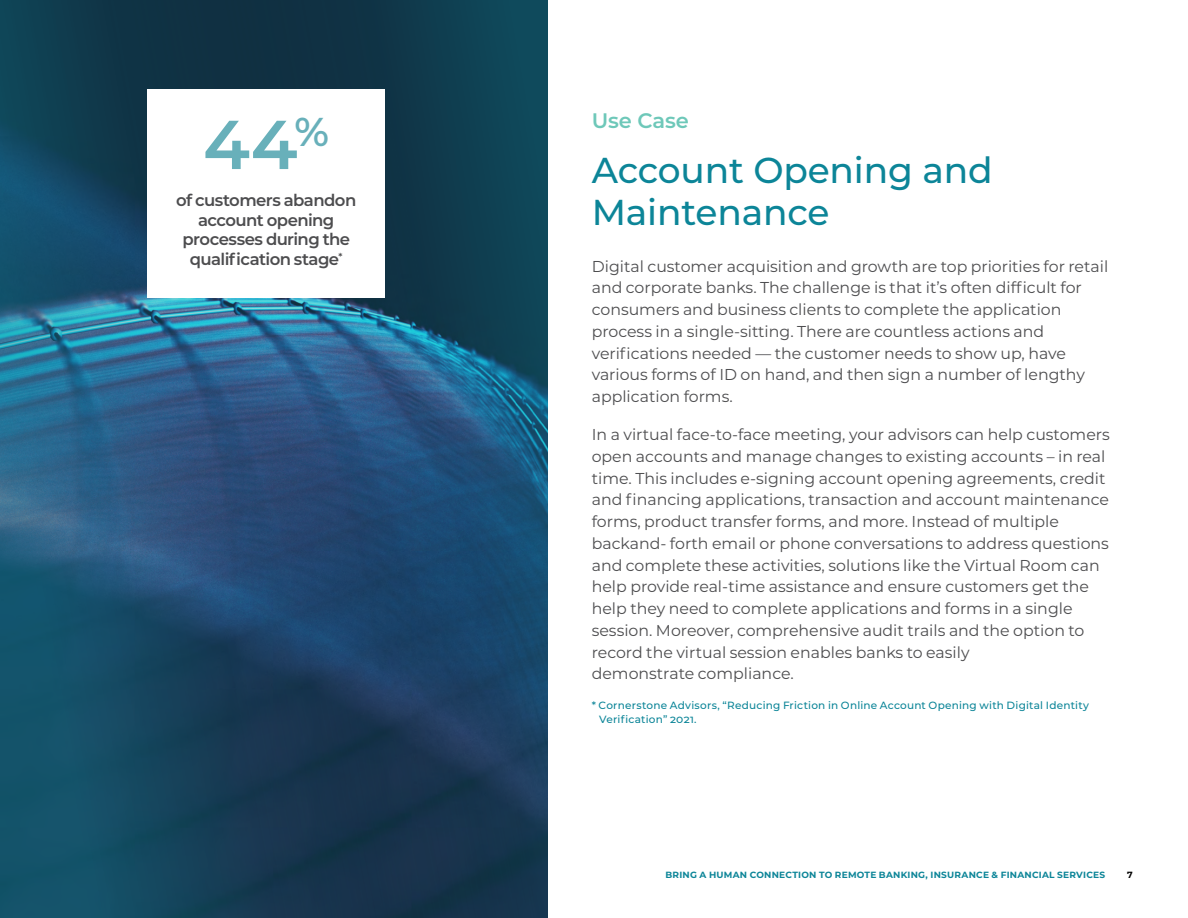
<style>
.page{position:relative;width:1188px;height:918px;background:#fff}
.page>*{position:absolute;margin:0;border:0;box-sizing:border-box;transform-origin:0 0}
.t1{font:600 69px "Montserrat Alternates";color:#68b0ba}
.t2{font:500 36px/42px "Montserrat";letter-spacing:-.005em;color:#0c8598}
.t3{font:600 21px "Montserrat";letter-spacing:-.005em;color:#6ec8b9}
.t4{font:600 16.5px/19.8px "Montserrat";letter-spacing:-.035em;color:#4d4d4f;text-align:center}
.t5{font:15.75px/21.8px "Montserrat";color:#4d4d4f}
.t6{font:500 10.5px/13.5px "Montserrat";letter-spacing:.02em;color:#0c8598}
.t7{font:700 9px "Montserrat";letter-spacing:.025em;color:#0c8598}
.t8{font:700 9px "Montserrat";color:#000}
</style>
<div class="page">
<svg style="left:0;top:0;width:548px;height:918px;background:#1b4967"></svg>
<div style="left:147px;top:89px;width:238px;height:209px;background:#fff"></div>
<h1 class="t1" style="left:203px;top:96px;width:128px">44<sup>%</sup></h1>
<p class="t4" style="left:176px;top:189px;width:182px">of customers abandon account opening processes during the qualification stage<sup>*</sup></p>
<h3 class="t3" style="left:592px;top:106px;width:99px">Use Case</h3>
<h2 class="t2" style="left:592px;top:148px;width:403px">Account Opening and<br>Maintenance</h2>
<p class="t5" style="left:592px;top:255px;width:518px">Digital customer acquisition and growth are top priorities for retail and corporate banks. The challenge is that it’s often difficult for consumers and business clients to complete the application process in a single-sitting. There are countless actions and verifications needed — the customer needs to show up, have various forms of ID on hand, and then sign a number of lengthy application forms.</p>
<p class="t5" style="left:592px;top:423px;width:520px">In a virtual face-to-face meeting, your advisors can help customers open accounts and manage changes to existing accounts – in real time. This includes e-signing account opening agreements, credit and financing applications, transaction and account maintenance forms, product transfer forms, and more. Instead of multiple backand- forth email or phone conversations to address questions and complete these activities, solutions like the Virtual Room can help provide real-time assistance and ensure customers get the help they need to complete applications and forms in a single session. Moreover, comprehensive audit trails and the option to record the virtual session enables banks to easily<br>demonstrate compliance.</p>
<p class="t6" style="left:599px;top:698px;width:491px;text-indent:-7px">* Cornerstone Advisors, “Reducing Friction in Online Account Opening with Digital Identity<br>Verification” 2021.</p>
<p class="t7" style="left:665px;top:868px;width:441px">BRING A HUMAN CONNECTION TO REMOTE BANKING, INSURANCE &amp; FINANCIAL SERVICES</p>
<p class="t8" style="left:1127px;top:868px;width:7px">7</p>
</div>
